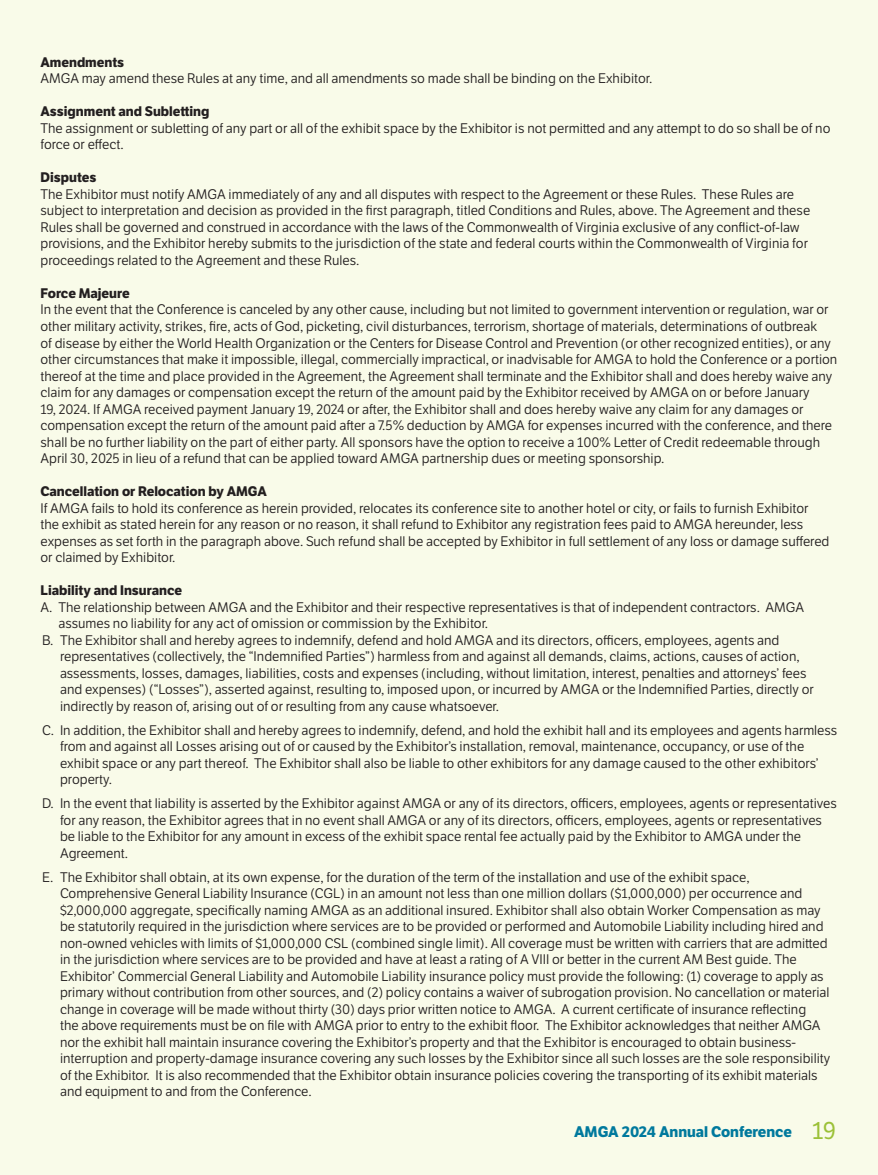
<style>
.page{position:relative;width:878px;height:1175px;background:#fff}
.page>*{position:absolute;margin:0;border:0;box-sizing:border-box;transform-origin:0 0}
.t1{font:700 15px "LFT Etica";color:#00799d}
.t2{font:13.5px/16.5px "LFT Etica";color:#231f20}
.t3{font:700 13.5px "LFT Etica";color:#231f20}
.s1{font-weight:400;font-size:24px;color:#9cc138}
</style>
<div class="page">
<div style="left:0;top:0;width:878px;height:1174px;background:#f9fbe9"></div>
<p class="t3" style="left:40px;top:54px;width:85px">Amendments</p>
<p class="t2" style="left:40px;top:71px;width:613px">AMGA may amend these Rules at any time, and all amendments so made shall be binding on the Exhibitor.</p>
<p class="t3" style="left:40px;top:103px;width:170px">Assignment and Subletting</p>
<p class="t2" style="left:40px;top:120px;width:791px">The assignment or subletting of any part or all of the exhibit space by the Exhibitor is not permitted and any attempt to do so shall be of no force or effect.</p>
<p class="t3" style="left:40px;top:169px;width:57px">Disputes</p>
<p class="t2" style="left:40px;top:186px;width:771px">The Exhibitor must notify AMGA immediately of any and all disputes with respect to the Agreement or these Rules. These Rules are subject to interpretation and decision as provided in the first paragraph, titled Conditions and Rules, above. The Agreement and these Rules shall be governed and construed in accordance with the laws of the Commonwealth of Virginia exclusive of any conflict-of-law provisions, and the Exhibitor hereby submits to the jurisdiction of the state and federal courts within the Commonwealth of Virginia for proceedings related to the Agreement and these Rules.</p>
<p class="t3" style="left:40px;top:285px;width:91px">Force Majeure</p>
<p class="t2" style="left:40px;top:302px;width:798px">In the event that the Conference is canceled by any other cause, including but not limited to government intervention or regulation, war or other military activity, strikes, fire, acts of God, picketing, civil disturbances, terrorism, shortage of materials, determinations of outbreak<br>of disease by either the World Health Organization or the Centers for Disease Control and Prevention (or other recognized entities), or any other circumstances that make it impossible, illegal, commercially impractical, or inadvisable for AMGA to hold the Conference or a portion thereof at the time and place provided in the Agreement, the Agreement shall terminate and the Exhibitor shall and does hereby waive any claim for any damages or compensation except the return of the amount paid by the Exhibitor received by AMGA on or before January<br>19, 2024. If AMGA received payment January 19, 2024 or after, the Exhibitor shall and does hereby waive any claim for any damages or compensation except the return of the amount paid after a 7.5% deduction by AMGA for expenses incurred with the conference, and there shall be no further liability on the part of either party. All sponsors have the option to receive a 100% Letter of Credit redeemable through April 30, 2025 in lieu of a refund that can be applied toward AMGA partnership dues or meeting sponsorship.</p>
<p class="t3" style="left:40px;top:483px;width:228px">Cancellation or Relocation by AMGA</p>
<p class="t2" style="left:40px;top:500px;width:790px">If AMGA fails to hold its conference as herein provided, relocates its conference site to another hotel or city, or fails to furnish Exhibitor the exhibit as stated herein for any reason or no reason, it shall refund to Exhibitor any registration fees paid to AMGA hereunder, less expenses as set forth in the paragraph above. Such refund shall be accepted by Exhibitor in full settlement of any loss or damage suffered or claimed by Exhibitor.</p>
<p class="t3" style="left:40px;top:582px;width:143px">Liability and Insurance</p>
<p class="t2" style="left:58px;top:599px;width:747px;text-indent:-18px">A. The relationship between AMGA and the Exhibitor and their respective representatives is that of independent contractors. AMGA assumes no liability for any act of omission or commission by the Exhibitor.</p>
<p class="t2" style="left:60px;top:632px;width:755px;text-indent:-18px">B. The Exhibitor shall and hereby agrees to indemnify, defend and hold AMGA and its directors, officers, employees, agents and representatives (collectively, the “Indemnified Parties”) harmless from and against all demands, claims, actions, causes of action, assessments, losses, damages, liabilities, costs and expenses (including, without limitation, interest, penalties and attorneys’ fees and expenses) (“Losses”), asserted against, resulting to, imposed upon, or incurred by AMGA or the Indemnified Parties, directly or indirectly by reason of, arising out of or resulting from any cause whatsoever.</p>
<p class="t2" style="left:60px;top:722px;width:778px;text-indent:-18px">C. In addition, the Exhibitor shall and hereby agrees to indemnify, defend, and hold the exhibit hall and its employees and agents harmless from and against all Losses arising out of or caused by the Exhibitor’s installation, removal, maintenance, occupancy, or use of the exhibit space or any part thereof. The Exhibitor shall also be liable to other exhibitors for any damage caused to the other exhibitors’ property.</p>
<p class="t2" style="left:60px;top:795px;width:778px;text-indent:-18px">D. In the event that liability is asserted by the Exhibitor against AMGA or any of its directors, officers, employees, agents or representatives for any reason, the Exhibitor agrees that in no event shall AMGA or any of its directors, officers, employees, agents or representatives be liable to the Exhibitor for any amount in excess of the exhibit space rental fee actually paid by the Exhibitor to AMGA under the Agreement.</p>
<p class="t2" style="left:60px;top:869px;width:771px;text-indent:-18px">E. The Exhibitor shall obtain, at its own expense, for the duration of the term of the installation and use of the exhibit space, Comprehensive General Liability Insurance (CGL) in an amount not less than one million dollars ($1,000,000) per occurrence and $2,000,000 aggregate, specifically naming AMGA as an additional insured. Exhibitor shall also obtain Worker Compensation as may be statutorily required in the jurisdiction where services are to be provided or performed and Automobile Liability including hired and non-owned vehicles with limits of $1,000,000 CSL (combined single limit). All coverage must be written with carriers that are admitted in the jurisdiction where services are to be provided and have at least a rating of A VIII or better in the current AM Best guide. The Exhibitor’ Commercial General Liability and Automobile Liability insurance policy must provide the following: (1) coverage to apply as primary without contribution from other sources, and (2) policy contains a waiver of subrogation provision. No cancellation or material change in coverage will be made without thirty (30) days prior written notice to AMGA. A current certificate of insurance reflecting<br>the above requirements must be on file with AMGA prior to entry to the exhibit floor. The Exhibitor acknowledges that neither AMGA nor the exhibit hall maintain insurance covering the Exhibitor’s property and that the Exhibitor is encouraged to obtain business&shy;interruption and property-damage insurance covering any such losses by the Exhibitor since all such losses are the sole responsibility of the Exhibitor. It is also recommended that the Exhibitor obtain insurance policies covering the transporting of its exhibit materials and equipment to and from the Conference.</p>
<p class="t1" style="left:574px;top:1122px;width:263px">AMGA 2024 Annual Conference <span class="s1">19</span></p>
</div>
